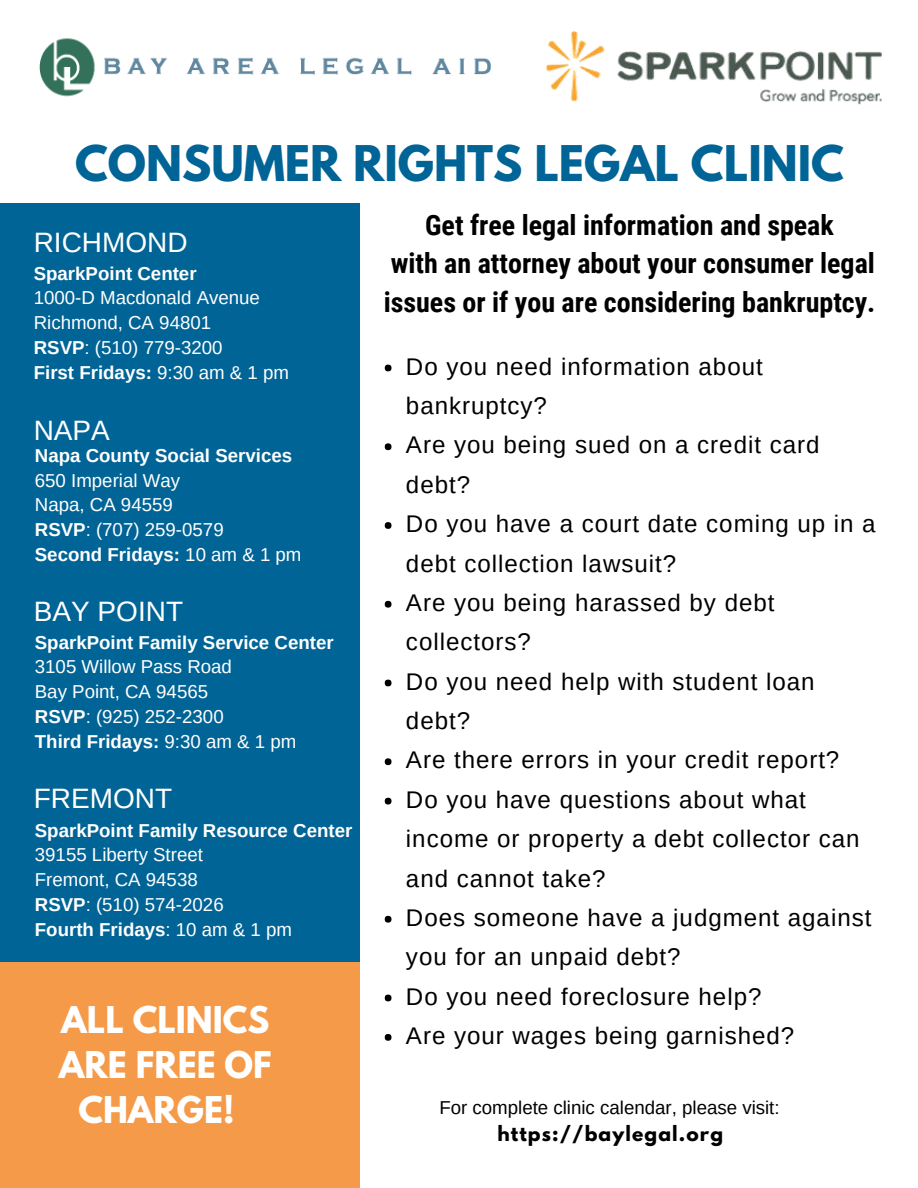
<style>
.page{position:relative;width:918px;height:1188px;background:#fff}
.page>*{position:absolute;margin:0;border:0;box-sizing:border-box;transform-origin:0 0}
.t1{font:700 43.65px "League Spartan";color:#006496}
.t2{font:700 32.7px/45px "League Spartan";color:#fff;text-align:center}
.t3{font:700 28.05px/38.2px "Roboto Condensed";color:#000;text-align:center}
.t4{font:28.05px "Arimo";color:#fff}
.t5{font:24.15px/39.5px "Arimo";letter-spacing:.04em;color:#000}
.t6{font:18.6px/24.8px "Arimo";color:#fff}
.t7{font:700 18.6px "Arimo";color:#fff}
.t8{font:18.6px "Arimo";color:#000}
.t9{font:700 18.6px "League Spartan";letter-spacing:.06em;color:#000}
.s1{font-weight:700}
</style>
<div class="page">
<div style="left:0;top:962px;width:360px;height:226px;background:#f59a48"></div>
<div style="left:0;top:204px;width:360px;height:758px;background:#006496"></div>
<div style="left:385px;top:365px;width:7px;height:6px;background:#000;border-radius:50%"></div>
<div style="left:385px;top:443px;width:7px;height:7px;background:#000;border-radius:50%"></div>
<div style="left:385px;top:522px;width:7px;height:7px;background:#000;border-radius:50%"></div>
<div style="left:385px;top:601px;width:7px;height:7px;background:#000;border-radius:50%"></div>
<div style="left:385px;top:680px;width:7px;height:6px;background:#000;border-radius:50%"></div>
<div style="left:385px;top:758px;width:7px;height:7px;background:#000;border-radius:50%"></div>
<div style="left:385px;top:798px;width:7px;height:6px;background:#000;border-radius:50%"></div>
<div style="left:385px;top:916px;width:7px;height:7px;background:#000;border-radius:50%"></div>
<div style="left:385px;top:995px;width:7px;height:6px;background:#000;border-radius:50%"></div>
<div style="left:385px;top:1034px;width:7px;height:7px;background:#000;border-radius:50%"></div>
<img style="left:39px;top:38px;width:452px;height:59px">
<img style="left:547px;top:32px;width:335px;height:73px">
<h1 class="t1" style="left:75px;top:129px;width:770px">CONSUMER RIGHTS LEGAL CLINIC</h1>
<p class="t4" style="left:34px;top:225px;width:155px">RICHMOND</p>
<p class="t7" style="left:34px;top:260px;width:164px">SparkPoint Center</p>
<p class="t6" style="left:34px;top:286px;width:257px">1000-D Macdonald Avenue<br>Richmond, CA 94801<br><span class="s1">RSVP</span>: (510) 779-3200<br><span class="s1">First Fridays:</span> 9:30 am &amp; 1 pm</p>
<p class="t4" style="left:34px;top:412px;width:78px">NAPA</p>
<p class="t7" style="left:35px;top:443px;width:259px">Napa County Social Services</p>
<p class="t6" style="left:35px;top:468px;width:268px">650 Imperial Way<br>Napa, CA 94559<br><span class="s1">RSVP</span>: (707) 259-0579<br><span class="s1">Second Fridays:</span> 10 am &amp; 1 pm</p>
<p class="t4" style="left:34px;top:594px;width:151px">BAY POINT</p>
<p class="t7" style="left:35px;top:629px;width:300px">SparkPoint Family Service Center</p>
<p class="t6" style="left:35px;top:655px;width:263px">3105 Willow Pass Road<br>Bay Point, CA 94565<br><span class="s1">RSVP</span>: (925) 252-2300<br><span class="s1">Third Fridays:</span> 9:30 am &amp; 1 pm</p>
<p class="t4" style="left:34px;top:780px;width:140px">FREMONT</p>
<p class="t7" style="left:35px;top:817px;width:319px">SparkPoint Family Resource Center</p>
<p class="t6" style="left:35px;top:843px;width:259px">39155 Liberty Street<br>Fremont, CA 94538<br><span class="s1">RSVP</span>: (510) 574-2026<br><span class="s1">Fourth Fridays</span>: 10 am &amp; 1 pm</p>
<h2 class="t2" style="left:61px;top:997px;width:210px">ALL CLINICS</h2>
<h2 class="t2" style="left:59px;top:1042px;width:214px">ARE FREE OF<br>CHARGE!</h2>
<p class="t3" style="left:384px;top:205px;width:493px">Get free legal information and speak<br>with an attorney about your consumer legal issues or if you are considering bankruptcy.</p>
<p class="t5" style="left:406px;top:347px;width:471px">Do you need information about bankruptcy?<br>Are you being sued on a credit card debt?<br>Do you have a court date coming up in a debt collection lawsuit?<br>Are you being harassed by debt collectors?<br>Do you need help with student loan debt?<br>Are there errors in your credit report?<br>Do you have questions about what income or property a debt collector can and cannot take?<br>Does someone have a judgment against you for an unpaid debt?<br>Do you need foreclosure help?</p>
<p class="t5" style="left:406px;top:1016px;width:390px">Are your wages being garnished?</p>
<p class="t8" style="left:439px;top:1096px;width:342px">For complete clinic calendar, please visit:</p>
<p class="t9" style="left:498px;top:1119px;width:227px">https://baylegal.org</p>
</div>
